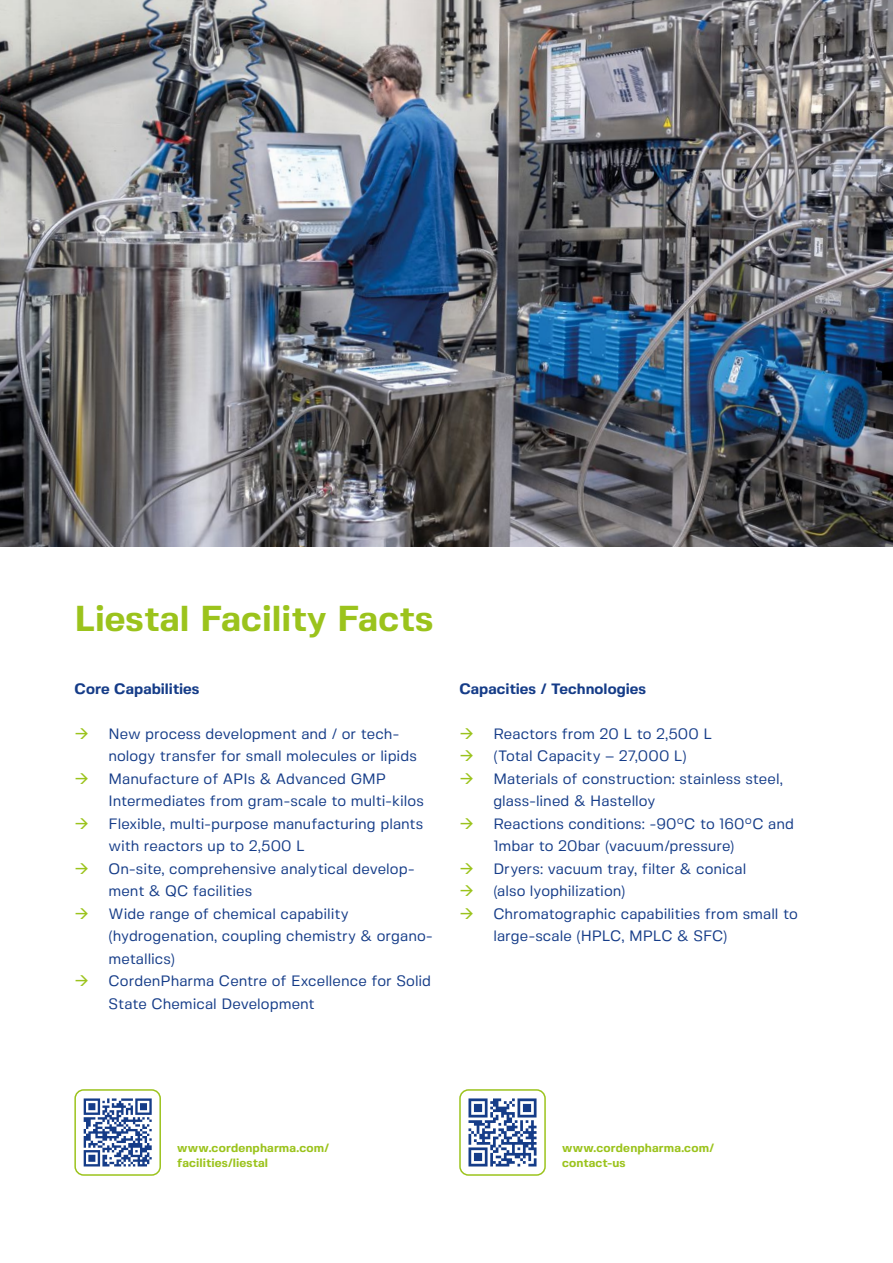
<style>
.page{position:relative;width:893px;height:1263px;background:#fff}
.page>*{position:absolute;margin:0;border:0;box-sizing:border-box;transform-origin:0 0}
.t1{font:700 36px "Fivo Sans";color:#9bc31c}
.t2{font:15px/22.5px "Fivo Sans";color:#153c88}
.t3{font:700 15px "Fivo Sans";color:#153c88}
.t4{font:700 12px/15px "Fivo Sans";letter-spacing:.01em;color:#9bc31c}
.s1{color:#9bc31c}
</style>
<div class="page">
<img style="left:0;top:0;width:893px;height:546px">
<svg style="left:468px;top:1098px;width:68px;height:68px"></svg>
<div style="left:74px;top:1089px;width:87px;height:87px;border:2px solid #9bc31c;border-radius:9px"></div>
<div style="left:459px;top:1089px;width:87px;height:87px;border:2px solid #9bc31c;border-radius:9px"></div>
<svg style="left:84px;top:1098px;width:68px;height:68px"></svg>
<h1 class="t1" style="left:74px;top:596px;width:360px">Liestal Facility Facts</h1>
<p class="t3" style="left:74px;top:679px;width:127px">Core Capabilities</p>
<p class="t2" style="left:108px;top:722px;width:310px;text-indent:-34px"><span class="s1">→</span> New process development and / or tech&shy;nology transfer for small molecules or lipids</p>
<p class="t2" style="left:108px;top:767px;width:317px;text-indent:-34px"><span class="s1">→</span> Manufacture of APIs &amp; Advanced GMP<br>Intermediates from gram-scale to multi-kilos</p>
<p class="t2" style="left:108px;top:812px;width:316px;text-indent:-34px"><span class="s1">→</span> Flexible, multi-purpose manufacturing plants with reactors up to 2,500 L</p>
<p class="t2" style="left:108px;top:857px;width:307px;text-indent:-34px"><span class="s1">→</span> On-site, comprehensive analytical develop&shy;ment &amp; QC facilities</p>
<p class="t2" style="left:109px;top:902px;width:326px;text-indent:-34px"><span class="s1">→</span> Wide range of chemical capability (hydrogenation, coupling chemistry &amp; organo&shy;metallics)</p>
<p class="t2" style="left:109px;top:969px;width:324px;text-indent:-34px"><span class="s1">→</span> CordenPharma Centre of Excellence for Solid<br>State Chemical Development</p>
<p class="t3" style="left:459px;top:679px;width:188px">Capacities / Technologies</p>
<p class="t2" style="left:459px;top:722px;width:254px"><span class="s1">→</span> Reactors from 20 L to 2,500 L</p>
<p class="t2" style="left:459px;top:744px;width:229px"><span class="s1">→</span> (Total Capacity – 27,000 L)</p>
<p class="t2" style="left:493px;top:767px;width:291px;text-indent:-34px"><span class="s1">→</span> Materials of construction: stainless steel, glass-lined &amp; Hastelloy</p>
<p class="t2" style="left:493px;top:812px;width:302px;text-indent:-34px"><span class="s1">→</span> Reactions conditions: -90°C to 160°C and<br>1mbar to 20bar (vacuum/pressure)</p>
<p class="t2" style="left:459px;top:857px;width:288px"><span class="s1">→</span> Dryers: vacuum tray, filter &amp; conical</p>
<p class="t2" style="left:459px;top:879px;width:168px"><span class="s1">→</span> (also lyophilization)</p>
<p class="t2" style="left:493px;top:902px;width:306px;text-indent:-34px"><span class="s1">→</span> Chromatographic capabilities from small to large-scale (HPLC, MPLC &amp; SFC)</p>
<p class="t4" style="left:177px;top:1140px;width:154px">www.cordenpharma.com/ facilities/liestal</p>
<p class="t4" style="left:562px;top:1140px;width:154px">www.cordenpharma.com/ contact-us</p>
</div>
